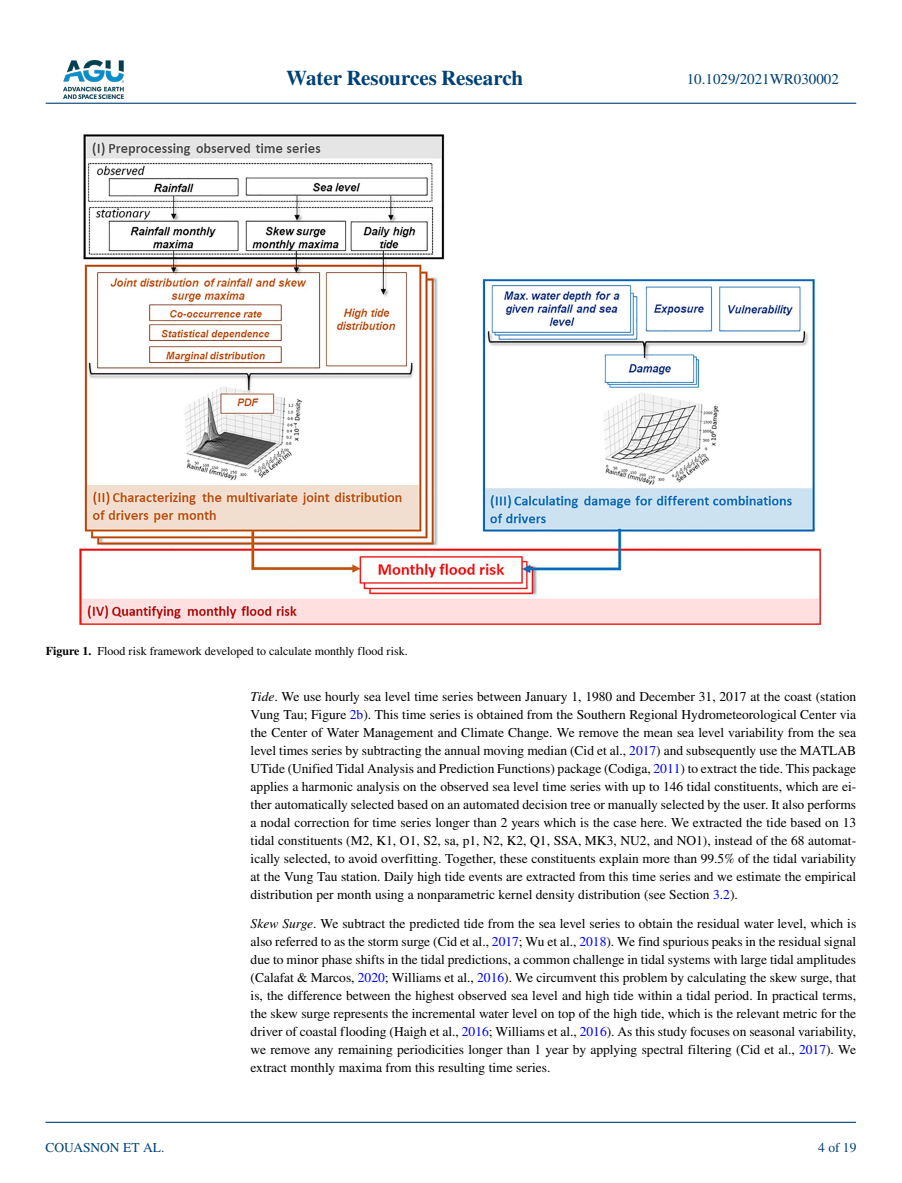
<style>
.page{position:relative;width:902px;height:1183px;background:#fff}
.page>*{position:absolute;margin:0;border:0;box-sizing:border-box;transform-origin:0 0}
.t1{font:700 21px "STIX";color:#004174}
.t2{font:15px "STIX";color:#004174}
.t3{font:13.5px/18px "STIX";color:#000;text-align:justify}
.t4{font:13.5px "STIX";color:#004174}
.t5{font:12px "STIX";color:#000}
.s1{font-weight:700}
.s2{font-style:italic}
.s3{color:#00f}
</style>
<div class="page">
<img style="left:63px;top:60px;width:60px;height:39px">
<hr style="left:46px;top:103px;width:810px;height:1px;background:#004174">
<hr style="left:45px;top:1121px;width:810px;height:1px;background:#004174">
<img style="left:78px;top:134px;width:744px;height:492px">
<h1 class="t1" style="left:286px;top:66px;width:238px">Water Resources Research</h1>
<p class="t2" style="left:686px;top:69px;width:154px">10.1029/2021WR030002</p>
<p class="t5" style="left:46px;top:642px;width:363px"><span class="s1">Figure 1.</span> Flood risk framework developed to calculate monthly flood risk.</p>
<p class="t4" style="left:45px;top:1138px;width:120px">COUASNON ET AL.</p>
<p class="t3" style="left:250px;top:688px;width:607px"><span class="s2">Tide</span>. We use hourly sea level time series between January 1, 1980 and December 31, 2017 at the coast (station Vung Tau; Figure <span class="s3">2b</span>). This time series is obtained from the Southern Regional Hydrometeorological Center via the Center of Water Management and Climate Change. We remove the mean sea level variability from the sea level times series by subtracting the annual moving median (Cid et al., <span class="s3">2017</span>) and subsequently use the MATLAB UTide (Unified Tidal Analysis and Prediction Functions) package (Codiga, <span class="s3">2011</span>) to extract the tide. This package applies a harmonic analysis on the observed sea level time series with up to 146 tidal constituents, which are ei&shy;ther automatically selected based on an automated decision tree or manually selected by the user. It also performs a nodal correction for time series longer than 2 years which is the case here. We extracted the tide based on 13 tidal constituents (M2, K1, O1, S2, sa, p1, N2, K2, Q1, SSA, MK3, NU2, and NO1), instead of the 68 automat&shy;ically selected, to avoid overfitting. Together, these constituents explain more than 99.5% of the tidal variability at the Vung Tau station. Daily high tide events are extracted from this time series and we estimate the empirical distribution per month using a nonparametric kernel density distribution (see Section <span class="s3">3.2</span>).</p>
<p class="t3" style="left:250px;top:914px;width:607px"><span class="s2">Skew Surge</span>. We subtract the predicted tide from the sea level series to obtain the residual water level, which is also referred to as the storm surge (Cid et al., <span class="s3">2017</span>; Wu et al., <span class="s3">2018</span>). We find spurious peaks in the residual signal due to minor phase shifts in the tidal predictions, a common challenge in tidal systems with large tidal amplitudes (Calafat &amp; Marcos, <span class="s3">2020</span>; Williams et al., <span class="s3">2016</span>). We circumvent this problem by calculating the skew surge, that is, the difference between the highest observed sea level and high tide within a tidal period. In practical terms, the skew surge represents the incremental water level on top of the high tide, which is the relevant metric for the driver of coastal flooding (Haigh et al., <span class="s3">2016</span>; Williams et al., <span class="s3">2016</span>). As this study focuses on seasonal variability, we remove any remaining periodicities longer than 1 year by applying spectral filtering (Cid et al., <span class="s3">2017</span>). We extract monthly maxima from this resulting time series.</p>
<p class="t4" style="left:818px;top:1138px;width:40px">4 of 19</p>
</div>
